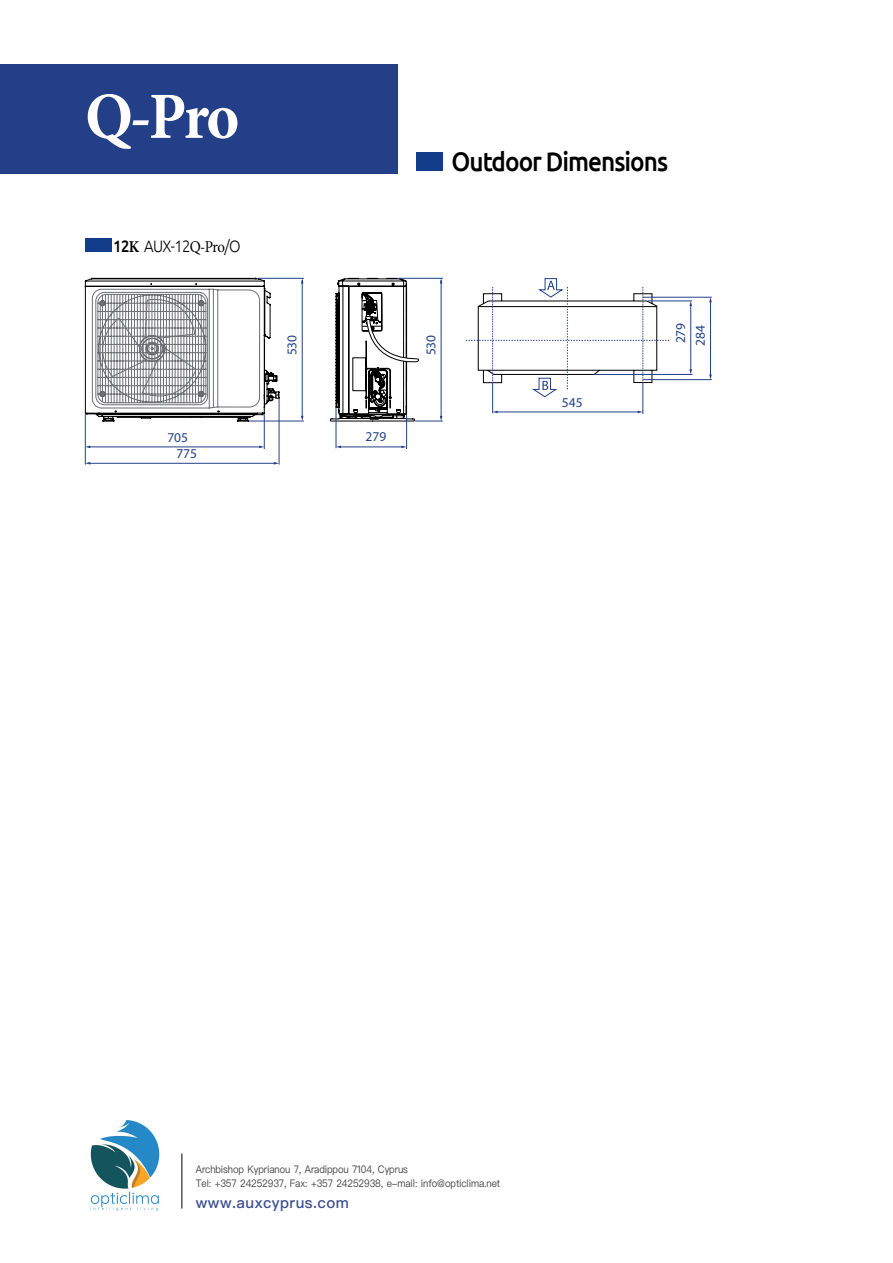
<style>
.page{position:relative;width:893px;height:1263px;background:#fff}
.page>*{position:absolute;margin:0;border:0;box-sizing:border-box;transform-origin:0 0}
.t1{font:700 66px "Minion Pro";color:#fff;scale:.95 1}
.t2{font:500 27px "Ubuntu";letter-spacing:-.04em;color:#000;scale:.9 1}
.t3{font:300 16.5px "Ubuntu";color:#000;scale:.9 1}
.t4{font:500 15px "Ping Fang SC";letter-spacing:.03em;color:#3d4f91}
.t5{font:13.5px/15.9px "Myriad Pro";color:#234088}
.t6{font:10.5px/14.7px "Ping Fang SC";letter-spacing:-.015em;color:#464547;scale:.9 1}
.s1{font-weight:500}
.s2{font-family:"Minion Pro";font-weight:700}
.s3{font-family:"Minion Pro";font-weight:400}
</style>
<div class="page">
<div style="left:417px;top:152px;width:26px;height:19px;background:#133c8b"></div>
<div style="left:0;top:64px;width:398px;height:110px;background:#233f88"></div>
<div style="left:85px;top:238px;width:26px;height:14px;background:#133c8b"></div>
<svg style="left:330px;top:277px;width:113px;height:145px"></svg>
<hr style="left:340px;top:447px;width:63px;height:1px;background:#234088">
<hr style="left:336px;top:408px;width:1px;height:40px;background:#234088">
<hr style="left:406px;top:415px;width:1px;height:34px;background:#234088">
<svg style="left:85px;top:278px;width:195px;height:143px"></svg>
<hr style="left:302px;top:280px;width:1px;height:138px;background:#234088">
<hr style="left:249px;top:421px;width:55px;height:1px;background:#234088">
<hr style="left:258px;top:278px;width:46px;height:1px;background:#234088">
<hr style="left:89px;top:447px;width:172px;height:1px;background:#234088">
<hr style="left:89px;top:463px;width:186px;height:1px;background:#234088">
<hr style="left:85px;top:414px;width:1px;height:51px;background:#234088">
<hr style="left:264px;top:414px;width:1px;height:35px;background:#234088">
<hr style="left:279px;top:398px;width:1px;height:67px;background:#234088">
<svg style="left:85px;top:462px;width:5px;height:3px"></svg>
<svg style="left:274px;top:462px;width:5px;height:3px"></svg>
<hr style="left:690px;top:306px;width:1px;height:65px;background:#234088">
<hr style="left:595px;top:374px;width:97px;height:1px;background:#234088">
<hr style="left:648px;top:301px;width:44px;height:1px;background:#234088">
<svg style="left:689px;top:301px;width:3px;height:5px"></svg>
<svg style="left:466px;top:278px;width:203px;height:119px"></svg>
<hr style="left:710px;top:302px;width:1px;height:74px;background:#234088">
<hr style="left:643px;top:379px;width:69px;height:1px;background:#234088">
<hr style="left:643px;top:297px;width:69px;height:1px;background:#234088">
<svg style="left:709px;top:374px;width:3px;height:6px"></svg>
<svg style="left:709px;top:297px;width:3px;height:5px"></svg>
<hr style="left:497px;top:412px;width:142px;height:1px;background:#234088">
<hr style="left:492px;top:383px;width:1px;height:30px;background:#234088">
<hr style="left:643px;top:383px;width:1px;height:31px;background:#234088">
<svg style="left:492px;top:411px;width:6px;height:2px"></svg>
<hr style="left:181px;top:1153px;width:1px;height:55px;background:#000">
<img style="left:90px;top:1121px;width:70px;height:90px">
<h1 class="t1" style="left:85px;top:70px;width:164px">Q-Pro</h1>
<h3 class="t3" style="left:113px;top:236px;width:143px"><span class="s1">12</span><span class="s2">K</span> AUX-12<span class="s3">Q-Pro</span>/O</h3>
<p class="t5" style="left:176px;top:429px;width:22px;text-indent:-9px">705<br>775</p>
<p class="t5" style="left:284px;top:355px;width:22px;rotate:-90deg">530</p>
<h2 class="t2" style="left:451px;top:144px;width:242px">Outdoor Dimensions</h2>
<p class="t5" style="left:365px;top:428px;width:22px">279</p>
<p class="t5" style="left:423px;top:355px;width:22px;rotate:-90deg">530</p>
<p class="t5" style="left:562px;top:394px;width:22px">545</p>
<p class="t5" style="left:670px;top:346px;width:25px;line-height:19.8px;rotate:-90deg">279<br>284</p>
<p class="t6" style="left:196px;top:1161px;width:340px">Archbishop Kyprianou 7, Aradippou 7104, Cyprus<br>Tel: +357 24252937, Fax: +357 24252938, e-mail: info@opticlima.net</p>
<h3 class="t4" style="left:196px;top:1193px;width:155px">www.auxcyprus.com</h3>
</div>
